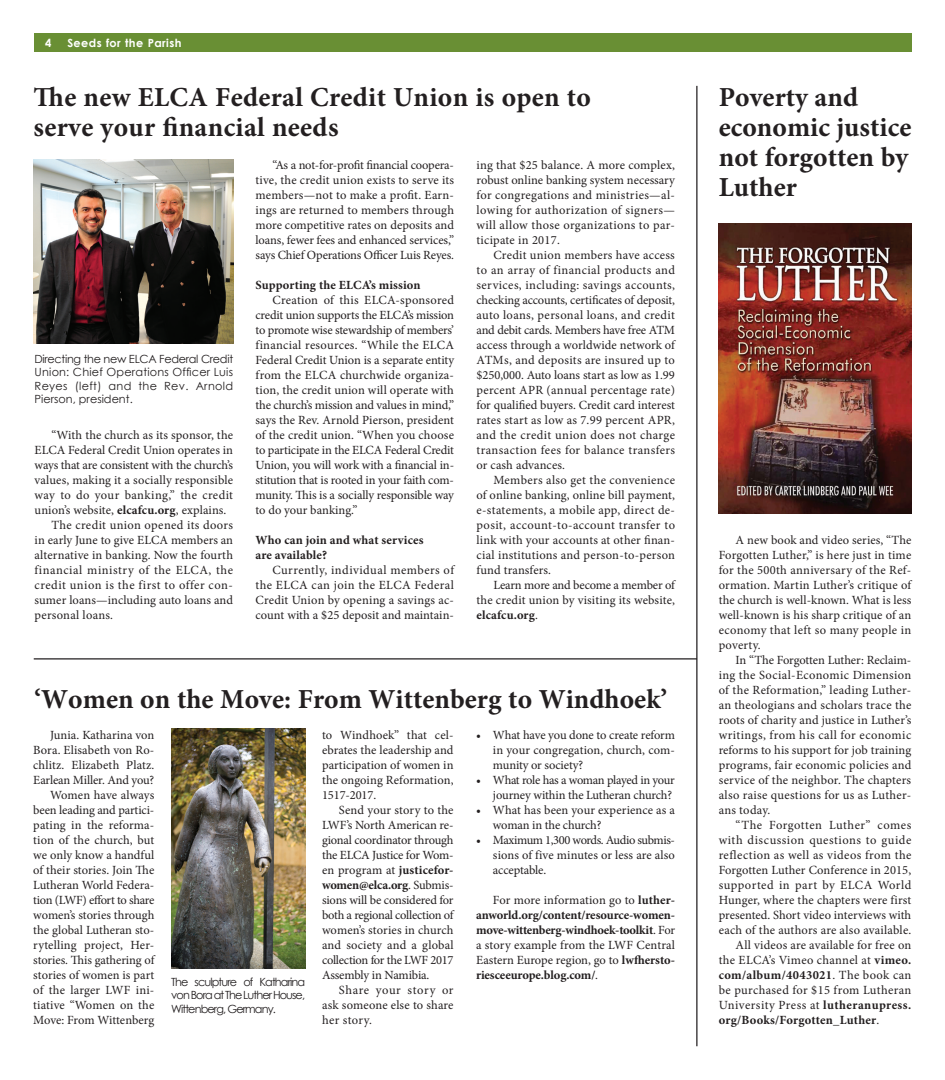
<style>
.page{position:relative;width:945px;height:1080px;background:#fff}
.page>*{position:absolute;margin:0;border:0;box-sizing:border-box;transform-origin:0 0}
.t1{font:700 27.5px/30px "Minion Pro";color:#231f20}
.t2{font:12.5px/15px "Minion Pro";letter-spacing:.01em;color:#231f20;text-align:justify}
.t3{font:700 12.5px/15px "Minion Pro";letter-spacing:.005em;color:#231f20}
.t4{font:12.5px "Minion Pro";letter-spacing:.035em;color:#231f20}
.t5{font:12.5px/15px "Minion Pro";letter-spacing:-.02em;color:#231f20;text-align:right}
.t6{font:12.5px "Minion Pro";letter-spacing:.03em;color:#231f20}
.t7{font:12.5px "Minion Pro";letter-spacing:.045em;color:#231f20}
.t8{font:12.5px "Minion Pro";letter-spacing:.04em;color:#231f20}
.t9{font:12.5px "Minion Pro";letter-spacing:-.015em;color:#231f20}
.t10{font:700 12.5px "Minion Pro";letter-spacing:.03em;color:#231f20}
.t11{font:11.25px/13.5px "Century Gothic";letter-spacing:-.04em;color:#231f20;text-align:justify}
.t12{font:700 11.25px "Century Gothic";letter-spacing:.04em;color:#fff}
.s1{font-weight:700}
.s2{font-weight:400}
</style>
<div class="page">
<div style="left:34px;top:34px;width:877px;height:18px;background:#698f34"></div>
<img style="left:171px;top:728px;width:134px;height:241px">
<img style="left:33px;top:159px;width:200px;height:184px">
<img style="left:718px;top:223px;width:194px;height:290px">
<hr style="left:34px;top:658px;width:663px;height:2px;background:#231f20">
<hr style="left:696px;top:86px;width:2px;height:960px;background:#231f20">
<p class="t12" style="left:45px;top:35px;width:8px">4</p>
<p class="t12" style="left:67px;top:35px;width:116px">Seeds for the Parish</p>
<h1 class="t1" style="left:34px;top:82px;width:559px">The new ELCA Federal Credit Union is open to serve your financial needs</h1>
<p class="t11" style="left:35px;top:352px;width:200px">Directing the new ELCA Federal Credit Union: Chief Operations Officer Luis Reyes (left) and the Rev. Arnold Pierson, president.</p>
<p class="t2" style="left:51px;top:427px;width:183px">“With the church as its sponsor, the</p>
<p class="t2" style="left:35px;top:442px;width:200px">ELCA Federal Credit Union operates in</p>
<p class="t9" style="left:35px;top:456px;width:200px">ways that are consistent with the church’s</p>
<p class="t2" style="left:35px;top:472px;width:200px">values, making it a socially responsible</p>
<p class="t4" style="left:35px;top:486px;width:200px">way to do your banking,” the credit</p>
<p class="t2" style="left:35px;top:502px;width:193px">union’s website, <span class="s1">elcafcu.org</span>, explains.</p>
<p class="t6" style="left:51px;top:516px;width:183px">The credit union opened its doors</p>
<p class="t2" style="left:35px;top:532px;width:200px">in early June to give ELCA members an</p>
<p class="t2" style="left:35px;top:547px;width:200px">alternative in banking. Now the fourth</p>
<p class="t7" style="left:35px;top:561px;width:200px">financial ministry of the ELCA, the</p>
<p class="t8" style="left:35px;top:576px;width:200px">credit union is the first to offer con-</p>
<p class="t2" style="left:35px;top:592px;width:200px">sumer loans—including auto loans and</p>
<p class="t2" style="left:35px;top:607px;width:80px">personal loans.</p>
<p class="t2" style="left:256px;top:157px;width:200px;text-indent:17px">“As a not-for-profit financial coopera&shy;tive, the credit union exists to serve its members—not to make a profit. Earn&shy;ings are returned to members through more competitive rates on deposits and loans, fewer fees and enhanced services,” says Chief Operations Officer Luis Reyes.</p>
<p class="t3" style="left:256px;top:277px;width:166px">Supporting the ELCA’s mission</p>
<p class="t2" style="left:256px;top:292px;width:200px;text-indent:17px">Creation of this ELCA-sponsored credit union supports the ELCA’s mission to promote wise stewardship of members’ financial resources. “While the ELCA Federal Credit Union is a separate entity from the ELCA churchwide organiza&shy;tion, the credit union will operate with the church’s mission and values in mind,” says the Rev. Arnold Pierson, president of the credit union. “When you choose to participate in the ELCA Federal Credit Union, you will work with a financial in&shy;stitution that is rooted in your faith com&shy;munity. This is a socially responsible way to do your banking.”</p>
<p class="t3" style="left:256px;top:532px;width:169px">Who can join and what services are available?</p>
<p class="t2" style="left:256px;top:562px;width:200px;text-indent:17px">Currently, individual members of the ELCA can join the ELCA Federal Credit Union by opening a savings ac&shy;count with a $25 deposit and maintain-</p>
<p class="t2" style="left:477px;top:157px;width:200px">ing that $25 balance. A more complex, robust online banking system necessary for congregations and ministries—al&shy;lowing for authorization of signers— will allow those organizations to par&shy;ticipate in 2017.</p>
<p class="t2" style="left:477px;top:247px;width:200px;text-indent:17px">Credit union members have access to an array of financial products and services, including: savings accounts, checking accounts, certificates of deposit, auto loans, personal loans, and credit and debit cards. Members have free ATM access through a worldwide network of ATMs, and deposits are insured up to $250,000. Auto loans start as low as 1.99 percent APR (annual percentage rate) for qualified buyers. Credit card interest rates start as low as 7.99 percent APR, and the credit union does not charge transaction fees for balance transfers or cash advances.</p>
<p class="t2" style="left:477px;top:472px;width:200px;text-indent:17px">Members also get the convenience of online banking, online bill payment, e-statements, a mobile app, direct de&shy;posit, account-to-account transfer to link with your accounts at other finan&shy;cial institutions and person-to-person fund transfers.</p>
<p class="t2" style="left:477px;top:577px;width:200px;text-indent:17px">Learn more and become a member of the credit union by visiting its website, <span class="s1">elcafcu.org</span>.</p>
<h1 class="t1" style="left:35px;top:683px;width:634px">‘Women on the Move: From Wittenberg to Windhoek’</h1>
<p class="t2" style="left:33px;top:727px;width:123px;text-align:right">Junia. Katharina von<br>Bora. Elisabeth von Ro&shy;chlitz. Elizabeth Platz.<br>Earlean Miller. And you?<br>Women have always been leading and partici&shy;pating in the reforma&shy;tion of the church, but we only know a handful of their stories. Join The<br>Lutheran World Federa&shy;tion (LWF) effort to share women’s stories through the global Lutheran sto&shy;rytelling project, Her&shy;stories. This gathering of stories of women is part of the larger LWF ini&shy;tiative “Women on the<br>Move: From Wittenberg</p>
<p class="t2" style="left:322px;top:727px;width:133px">to Windhoek” that cel&shy;ebrates the leadership and participation of women in the ongoing Reformation, 1517-2017.</p>
<p class="t2" style="left:322px;top:802px;width:133px;text-indent:17px">Send your story to the LWF’s North American re&shy;gional coordinator through the ELCA Justice for Wom&shy;en program at <span class="s1">justicefor&shy;women@elca.org</span>. Submis&shy;sions will be considered for both a regional collection of women’s stories in church and society and a global collection for the LWF 2017<br>Assembly in Namibia.</p>
<p class="t2" style="left:322px;top:982px;width:133px;text-indent:17px">Share your story or ask someone else to share her story.</p>
<p class="t11" style="left:171px;top:975px;width:135px">The sculpture of Katharina von Bora at The Luther House, Wittenberg, Germany.</p>
<p class="t2" style="left:493px;top:727px;width:184px;text-indent:-17px">• What have you done to create reform in your congregation, church, com&shy;munity or society?</p>
<p class="t5" style="left:476px;top:772px;width:200px">• What role has a woman played in your journey within the Lutheran church?</p>
<p class="t2" style="left:493px;top:802px;width:184px;text-indent:-17px">• What has been your experience as a woman in the church?</p>
<p class="t2" style="left:493px;top:832px;width:184px;text-indent:-17px">• Maximum 1,300 words. Audio submis&shy;sions of five minutes or less are also acceptable.</p>
<p class="t3" style="left:476px;top:892px;width:200px;text-align:justify;text-indent:17px"><span class="s2">For more information go to</span> luther&shy;anworld.org/content/resource-women&shy;move-wittenberg-windhoek-toolkit<span class="s2">. For a story example from the LWF Central Eastern Europe region, go to</span> lwfhersto&shy;riesceeurope.blog.com/<span class="s2">.</span></p>
<h1 class="t1" style="left:719px;top:82px;width:194px">Poverty and economic justice not forgotten by<br>Luther</h1>
<p class="t2" style="left:719px;top:532px;width:194px;text-indent:17px">A new book and video series, “The Forgotten Luther,” is here just in time for the 500th anniversary of the Ref&shy;ormation. Martin Luther’s critique of the church is well-known. What is less well-known is his sharp critique of an economy that left so many people in poverty.</p>
<p class="t2" style="left:719px;top:652px;width:194px;text-indent:17px">In “The Forgotten Luther: Reclaim&shy;ing the Social-Economic Dimension of the Reformation,” leading Luther&shy;an theologians and scholars trace the roots of charity and justice in Luther’s writings, from his call for economic reforms to his support for job training programs, fair economic policies and service of the neighbor. The chapters also raise questions for us as Luther&shy;ans today.</p>
<p class="t4" style="left:736px;top:816px;width:177px">“The Forgotten Luther” comes</p>
<p class="t7" style="left:719px;top:831px;width:194px">with discussion questions to guide</p>
<p class="t4" style="left:719px;top:846px;width:194px">reflection as well as videos from the</p>
<p class="t2" style="left:719px;top:862px;width:194px">Forgotten Luther Conference in 2015,</p>
<p class="t8" style="left:719px;top:876px;width:194px">supported in part by ELCA World</p>
<p class="t2" style="left:719px;top:892px;width:194px">Hunger, where the chapters were first</p>
<p class="t2" style="left:719px;top:907px;width:194px">presented. Short video interviews with</p>
<p class="t2" style="left:719px;top:922px;width:194px">each of the authors are also available.</p>
<p class="t2" style="left:736px;top:937px;width:177px">All videos are available for free on</p>
<p class="t2" style="left:719px;top:952px;width:194px">the ELCA’s Vimeo channel at <span class="s1">vimeo.</span></p>
<p class="t10" style="left:719px;top:966px;width:194px">com/album/4043021<span class="s2">. The book can</span></p>
<p class="t2" style="left:719px;top:982px;width:194px">be purchased for $15 from Lutheran</p>
<p class="t6" style="left:719px;top:996px;width:194px">University Press at <span class="s1">lutheranupress.</span></p>
<p class="t3" style="left:719px;top:1012px;width:162px">org/Books/Forgotten_Luther<span class="s2">.</span></p>
</div>
